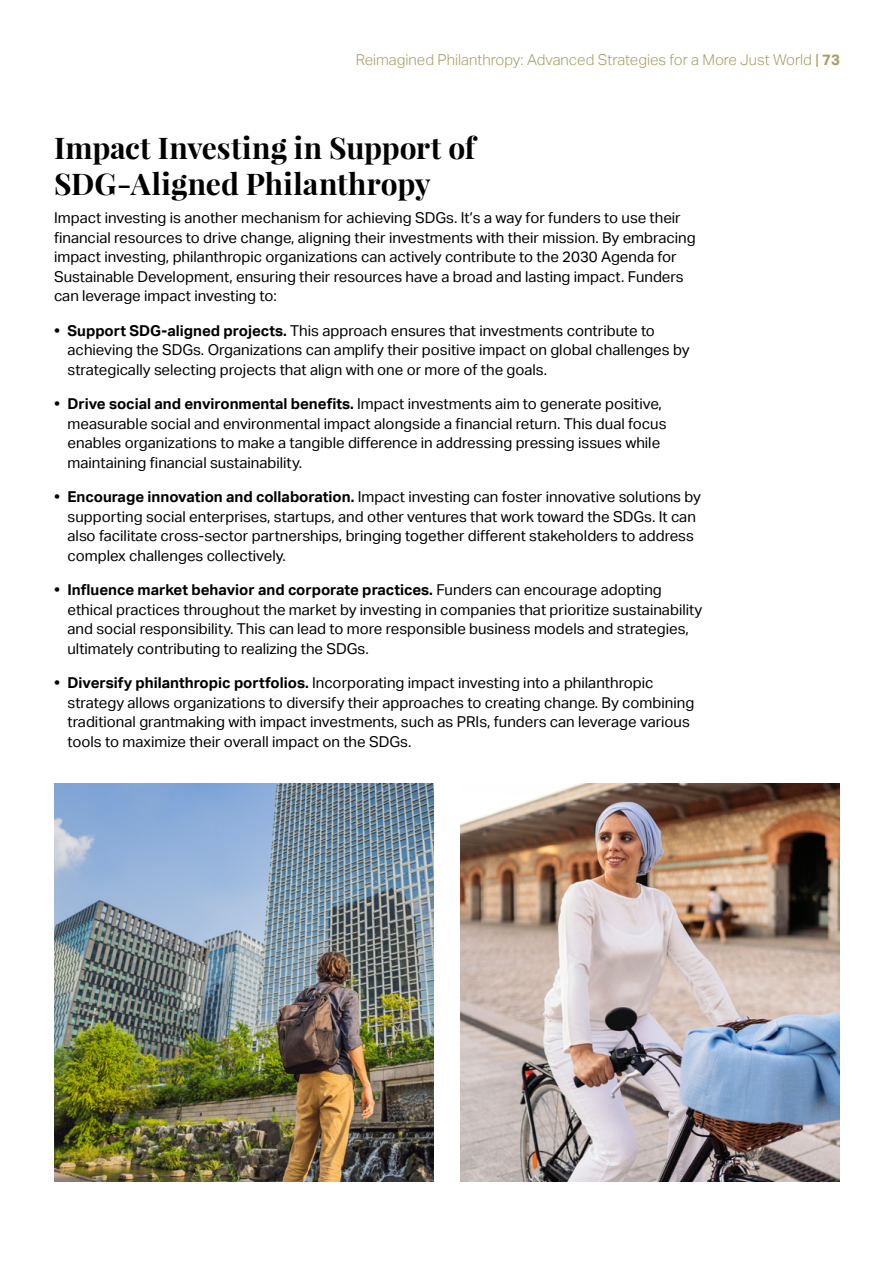
<style>
.page{position:relative;width:894px;height:1263px;background:#fff}
.page>*{position:absolute;margin:0;border:0;box-sizing:border-box;transform-origin:0 0}
.t1{font:700 30px/36px "Playfair Display";color:#000}
.t2{font:15px/19.5px "Aktiv Grotesk";color:#000}
.t3{font:300 15px "Aktiv Grotesk";color:#a79d61}
.s1{font-weight:400}
.s2{font-weight:700}
</style>
<div class="page">
<img style="left:54px;top:783px;width:379px;height:399px">
<img style="left:460px;top:783px;width:379px;height:399px">
<p class="t3" style="left:355px;top:51px;width:485px">Reimagined Philanthropy: Advanced Strategies for a More Just World <span class="s1">|</span> <span class="s2">73</span></p>
<h1 class="t1" style="left:54px;top:129px;width:423px">Impact Investing in Support of<br>SDG-Aligned Philanthropy</h1>
<p class="t2" style="left:54px;top:208px;width:643px">Impact investing is another mechanism for achieving SDGs. It’s a way for funders to use their financial resources to drive change, aligning their investments with their mission. By embracing impact investing, philanthropic organizations can actively contribute to the 2030 Agenda for Sustainable Development, ensuring their resources have a broad and lasting impact. Funders can leverage impact investing to:</p>
<p class="t2" style="left:68px;top:321px;width:623px;text-indent:-14px"><span class="s2">• Support SDG-aligned projects.</span> This approach ensures that investments contribute to achieving the SDGs. Organizations can amplify their positive impact on global challenges by strategically selecting projects that align with one or more of the goals.</p>
<p class="t2" style="left:68px;top:394px;width:600px;text-indent:-14px"><span class="s2">• Drive social and environmental benefits.</span> Impact investments aim to generate positive, measurable social and environmental impact alongside a financial return. This dual focus enables organizations to make a tangible difference in addressing pressing issues while maintaining financial sustainability.</p>
<p class="t2" style="left:68px;top:487px;width:634px;text-indent:-14px"><span class="s2">• Encourage innovation and collaboration.</span> Impact investing can foster innovative solutions by supporting social enterprises, startups, and other ventures that work toward the SDGs. It can also facilitate cross-sector partnerships, bringing together different stakeholders to address complex challenges collectively.</p>
<p class="t2" style="left:68px;top:580px;width:636px;text-indent:-14px"><span class="s2">• Influence market behavior and corporate practices.</span> Funders can encourage adopting ethical practices throughout the market by investing in companies that prioritize sustainability and social responsibility. This can lead to more responsible business models and strategies, ultimately contributing to realizing the SDGs.</p>
<p class="t2" style="left:68px;top:673px;width:628px;text-indent:-14px"><span class="s2">• Diversify philanthropic portfolios.</span> Incorporating impact investing into a philanthropic strategy allows organizations to diversify their approaches to creating change. By combining traditional grantmaking with impact investments, such as PRIs, funders can leverage various tools to maximize their overall impact on the SDGs.</p>
</div>
